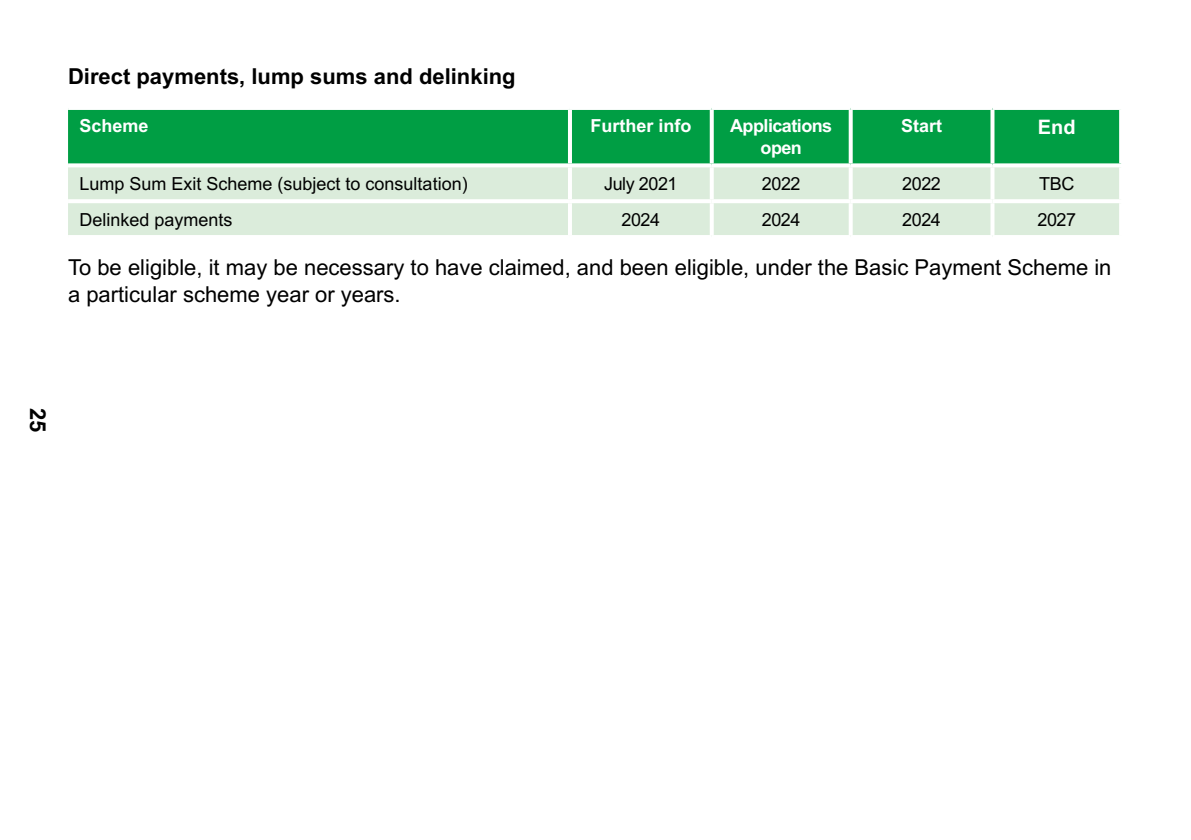
<style>
.page{position:relative;width:1191px;height:840px;background:#fff}
.page>*{position:absolute;margin:0;border:0;box-sizing:border-box;transform-origin:0 0}
.Body_Text{font:22px/26.4px "Arial MT2";color:#000}
.Body_Text-2{font:700 22px "Arial";color:#000}
.Body_Text-3{font:700 20px "Arial";color:#fff}
.Body_Text-4{font:18px "Arial MT2";color:#000}
.Body_Text-5{font:700 18px "Arial";color:#fff}
.Body_Text-6{font:700 18px/21.6px "Arial";letter-spacing:-.03em;color:#fff;text-align:center}
.Body_Text-7{font:18px "Arial MT2";letter-spacing:-.025em;color:#000}
</style>
<div class="page">
<div style="left:68px;top:110px;width:1051px;height:53px;background:#009e44"></div>
<div style="left:68px;top:167px;width:1051px;height:68px;background:#dbecdb"></div>
<hr style="left:568px;top:110px;width:4px;height:53px;background:#fff">
<svg style="left:709px;top:110px;width:4px;height:53px"></svg>
<svg style="left:848px;top:110px;width:4px;height:53px"></svg>
<svg style="left:990px;top:110px;width:4px;height:53px"></svg>
<svg style="left:1119px;top:110px;width:1px;height:53px"></svg>
<svg style="left:570px;top:163px;width:141px;height:1px"></svg>
<hr style="left:568px;top:167px;width:4px;height:32px;background:#fff">
<svg style="left:711px;top:163px;width:139px;height:3px"></svg>
<svg style="left:709px;top:167px;width:4px;height:32px"></svg>
<svg style="left:850px;top:163px;width:142px;height:3px"></svg>
<svg style="left:848px;top:167px;width:4px;height:32px"></svg>
<svg style="left:992px;top:163px;width:129px;height:3px"></svg>
<svg style="left:990px;top:167px;width:4px;height:32px"></svg>
<hr style="left:570px;top:199px;width:141px;height:4px;background:#fff">
<hr style="left:568px;top:203px;width:4px;height:32px;background:#fff">
<hr style="left:711px;top:199px;width:139px;height:4px;background:#fff">
<svg style="left:709px;top:203px;width:4px;height:32px"></svg>
<hr style="left:850px;top:199px;width:142px;height:4px;background:#fff">
<svg style="left:848px;top:203px;width:4px;height:32px"></svg>
<hr style="left:992px;top:199px;width:131px;height:4px;background:#fff">
<svg style="left:990px;top:203px;width:4px;height:32px"></svg>
<hr style="left:68px;top:199px;width:502px;height:4px;background:#fff">
<svg style="left:68px;top:163px;width:502px;height:2px"></svg>
<p class="Body_Text-2" style="left:68px;top:62px;width:449px">Direct payments, lump sums and delinking</p>
<p class="Body_Text-5" style="left:79px;top:114px;width:71px">Scheme</p>
<p class="Body_Text-5" style="left:590px;top:114px;width:102px">Further info</p>
<p class="Body_Text-6" style="left:730px;top:116px;width:104px">Applications open</p>
<p class="Body_Text-5" style="left:901px;top:114px;width:43px">Start</p>
<p class="Body_Text-3" style="left:1038px;top:114px;width:39px">End</p>
<p class="Body_Text-4" style="left:79px;top:172px;width:390px">Lump Sum Exit Scheme (subject to consultation)</p>
<p class="Body_Text-7" style="left:604px;top:172px;width:75px">July 2021</p>
<p class="Body_Text-4" style="left:762px;top:172px;width:40px">2022</p>
<p class="Body_Text-4" style="left:902px;top:172px;width:40px">2022</p>
<p class="Body_Text-4" style="left:1039px;top:172px;width:37px">TBC</p>
<p class="Body_Text-4" style="left:79px;top:207px;width:155px">Delinked payments</p>
<p class="Body_Text-4" style="left:621px;top:207px;width:40px">2024</p>
<p class="Body_Text-4" style="left:762px;top:207px;width:40px">2024</p>
<p class="Body_Text-4" style="left:902px;top:207px;width:40px">2024</p>
<p class="Body_Text-4" style="left:1037px;top:207px;width:40px">2027</p>
<p class="Body_Text" style="left:68px;top:254px;width:1045px">To be eligible, it may be necessary to have claimed, and been eligible, under the Basic Payment Scheme in a particular scheme year or years.</p>
<p class="Body_Text-2" style="left:52px;top:407px;width:26px;rotate:90deg">25</p>
</div>
